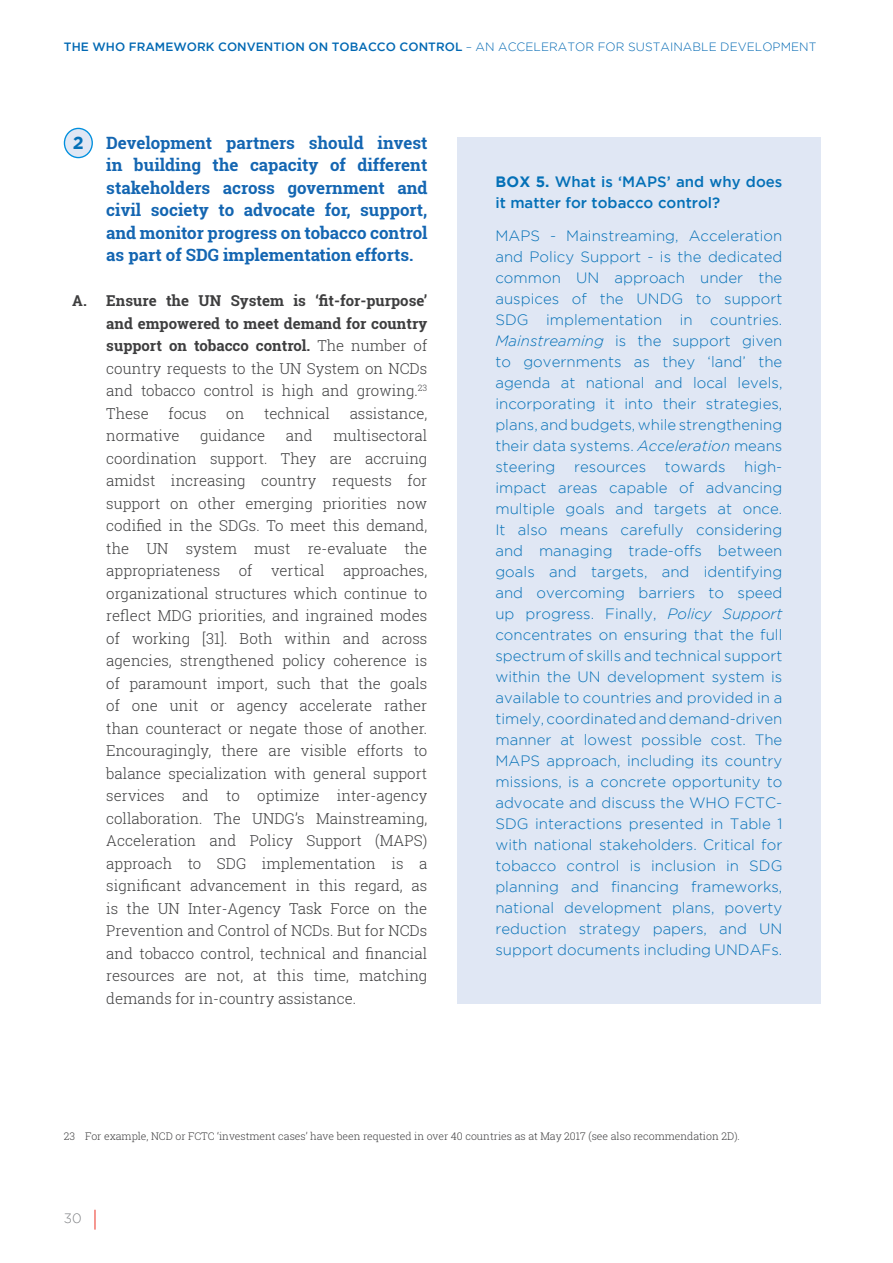
<style>
.page{position:relative;width:893px;height:1263px;background:#fff}
.page>*{position:absolute;margin:0;border:0;box-sizing:border-box;transform-origin:0 0}
.t1{font:700 17.55px "Gotham";color:#0470b7}
.t2{font:700 16.95px/22.5px "Roboto Slab";color:#1466b2;text-align:justify}
.t3{font:300 15px/21px "Gotham";color:#0470b7;text-align:justify}
.t4{font:300 15px/22.5px "Roboto Slab";color:#3e3e3f;text-align:justify}
.t5{font:700 15px/22.5px "Roboto Slab";color:#3e3e3f;text-align:justify}
.t6{font:500 15px/21px "Gotham";color:#0470b7}
.t7{font:300 13.5px "Gotham";color:#808285}
.t8{font:500 12px "Gotham";letter-spacing:.005em;color:#0168b3}
.t9{font:300 10.5px "Roboto Slab";color:#3e3e3f}
.s1{font-weight:300}
.s2{font-weight:700}
.s3{font-style:italic}
</style>
<div class="page">
<div style="left:64px;top:128px;width:28px;height:30px;background:#e0e7f4;border-radius:50%"></div>
<div style="left:64px;top:128px;width:29px;height:30px;border:1px solid #008fde;border-radius:50%"></div>
<div style="left:457px;top:137px;width:364px;height:867px;background:#e0e7f4"></div>
<svg style="left:95px;top:1210px;width:1px;height:19px"></svg>
<p class="t8" style="left:64px;top:40px;width:754px">THE WHO FRAMEWORK CONVENTION ON TOBACCO CONTROL <span class="s1">– AN ACCELERATOR FOR SUSTAINABLE DEVELOPMENT</span></p>
<p class="t2" style="left:106px;top:131px;width:323px">Development partners should invest in building the capacity of different stakeholders across government and civil society to advocate for, support, and monitor progress on tobacco control as part of SDG implementation efforts.</p>
<p class="t5" style="left:106px;top:289px;width:323px;text-indent:-34px">A. Ensure the UN System is ‘fit-for-purpose’ and empowered to meet demand for country support on tobacco control. <span class="s1">The number of country requests to the UN System on NCDs and tobacco control is high and growing.</span><sup>23<br></sup><span class="s1">These</span></p>
<p class="t1" style="left:73px;top:132px;width:12px">2</p>
<p class="t4" style="left:168px;top:402px;width:40px">focus</p>
<p class="t4" style="left:226px;top:402px;width:20px">on</p>
<p class="t4" style="left:264px;top:402px;width:68px">technical</p>
<p class="t4" style="left:350px;top:402px;width:79px">assistance,</p>
<p class="t4" style="left:106px;top:424px;width:75px">normative</p>
<p class="t4" style="left:200px;top:424px;width:66px">guidance</p>
<p class="t4" style="left:286px;top:424px;width:28px">and</p>
<p class="t4" style="left:106px;top:424px;width:323px;text-indent:227px">multisectoral coordination support. They are accruing amidst increasing country requests for support on other emerging priorities now codified in the SDGs. To meet this demand, the UN system must re-evaluate the appropriateness of vertical approaches, organizational structures which continue to reflect MDG priorities, and ingrained modes of working [31]. Both within and across agencies, strengthened policy coherence is of paramount import, such that the goals of one unit or agency accelerate rather than counteract or negate those of another.<br>Encouragingly, there are visible efforts to balance specialization with general support services and to optimize inter-agency collaboration. The UNDG’s Mainstreaming, Acceleration and Policy Support (MAPS) approach to SDG implementation is a significant advancement in this regard, as is the UN Inter-Agency Task Force on the Prevention and Control of NCDs. But for NCDs and tobacco control, technical and financial resources are not, at this time, matching demands for in-country assistance.</p>
<p class="t6" style="left:495px;top:170px;width:289px"><span class="s2">BOX 5.</span> What is ‘MAPS’ and why does it matter for tobacco control?</p>
<p class="t3" style="left:495px;top:225px;width:289px">MAPS - Mainstreaming, Acceleration and Policy Support - is the dedicated common UN approach under the auspices of the UNDG to support SDG implementation in countries.<br><span class="s3">Mainstreaming</span> is the support given to governments as they ‘land’ the agenda at national and local levels, incorporating it into their strategies, plans, and budgets, while strengthening their data systems. <span class="s3">Acceleration</span> means steering resources towards high&shy;impact areas capable of advancing multiple goals and targets at once.<br>It also means carefully considering and managing trade-offs between goals and targets, and identifying and overcoming barriers to speed up progress. Finally, <span class="s3">Policy Support </span>concentrates on ensuring that the full spectrum of skills and technical support within the UN development system is available to countries and provided in a timely, coordinated and demand-driven manner at lowest possible cost. The MAPS approach, including its country missions, is a concrete opportunity to advocate and discuss the WHO FCTC-SDG interactions presented in Table 1 with national stakeholders. Critical for tobacco control is inclusion in SDG planning and financing frameworks, national development plans, poverty reduction strategy papers, and UN support documents including UNDAFs.</p>
<p class="t9" style="left:64px;top:1129px;width:678px">23 For example, NCD or FCTC ‘investment cases’ have been requested in over 40 countries as at May 2017 (see also recommendation 2D).</p>
<p class="t7" style="left:64px;top:1211px;width:19px">30</p>
</div>
